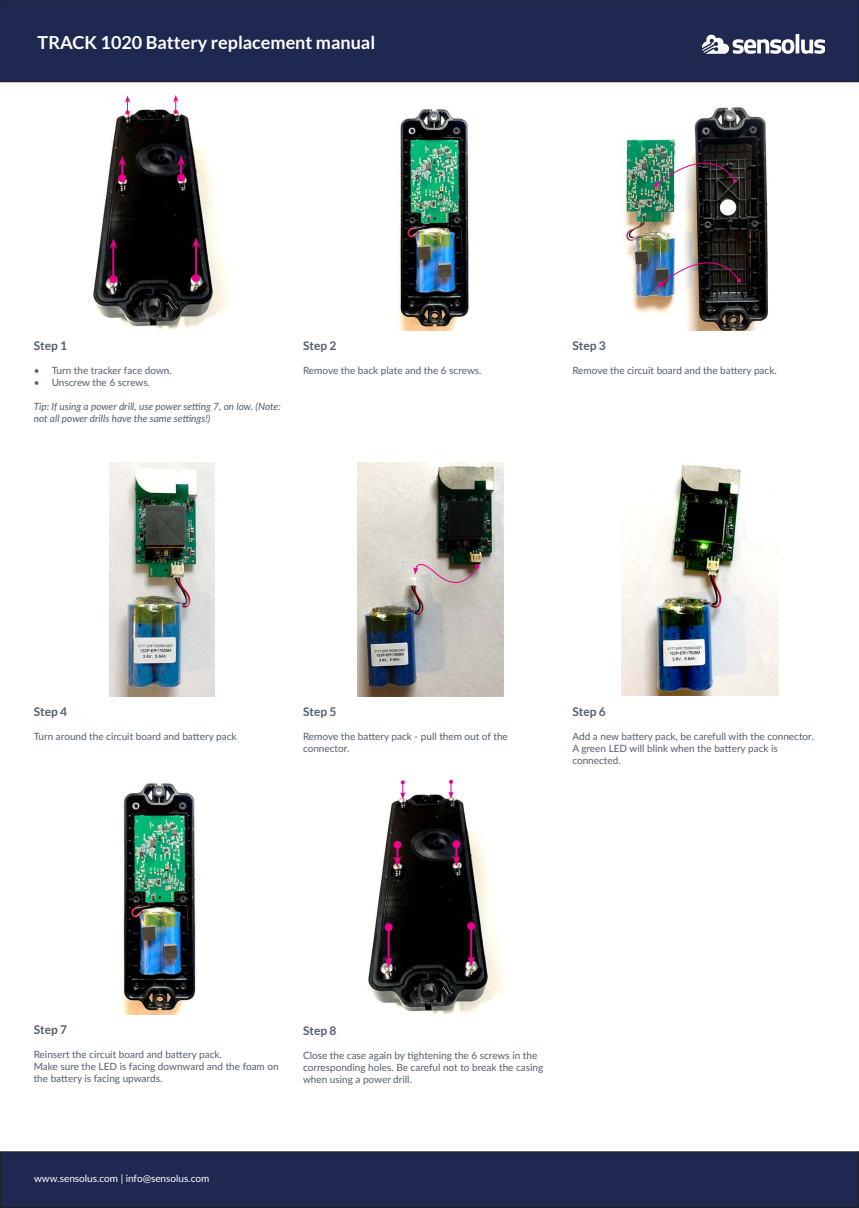
<style>
.page{position:relative;width:859px;height:1208px;background:#fff}
.page>*{position:absolute;margin:0;border:0;box-sizing:border-box;transform-origin:0 0}
.t1{font:700 18px "Lato";color:#fff}
.t2{font:700 12px "Lato";color:#535e6f}
.t3{font:10px/12px "Lato";color:#535e6f}
.t4{font:italic 10px/12px "Lato";color:#535e6f}
.t5{font:10px "Lato";color:#fff}
</style>
<div class="page">
<div style="left:1px;top:1151px;width:857px;height:56px;background:#1e2850"></div>
<div style="left:0;top:1151px;width:859px;height:57px;border:1px solid #221f1f"></div>
<div style="left:0;top:0;width:859px;height:82px;background:#1e2850"></div>
<svg style="left:702px;top:34px;width:123px;height:20px"></svg>
<img style="left:93px;top:109px;width:137px;height:221px">
<hr style="left:112px;top:245px;width:2px;height:34px;background:#ec008b">
<div style="left:109px;top:275px;width:8px;height:8px;background:#ec008b;border-radius:50%"></div>
<svg style="left:109px;top:238px;width:8px;height:11px"></svg>
<hr style="left:195px;top:244px;width:2px;height:34px;background:#ec008b">
<div style="left:192px;top:274px;width:8px;height:8px;background:#ec008b;border-radius:50%"></div>
<svg style="left:192px;top:237px;width:8px;height:11px"></svg>
<div style="left:177px;top:174px;width:8px;height:8px;background:#ec008b;border-radius:50%"></div>
<svg style="left:177px;top:155px;width:8px;height:23px"></svg>
<div style="left:118px;top:174px;width:8px;height:8px;background:#ec008b;border-radius:50%"></div>
<svg style="left:118px;top:156px;width:8px;height:22px"></svg>
<svg style="left:125px;top:95px;width:5px;height:19px"></svg>
<svg style="left:173px;top:95px;width:5px;height:19px"></svg>
<img style="left:398px;top:109px;width:72px;height:222px">
<img style="left:623px;top:107px;width:146px;height:224px">
<img style="left:653px;top:139px;width:84px;height:49px">
<img style="left:657px;top:238px;width:84px;height:49px">
<img style="left:109px;top:462px;width:105px;height:234px">
<img style="left:358px;top:462px;width:146px;height:234px">
<svg style="left:413px;top:555px;width:66px;height:43px;background:#aca09a"></svg>
<img style="left:622px;top:464px;width:157px;height:231px">
<img style="left:121px;top:780px;width:75px;height:234px">
<img style="left:368px;top:792px;width:137px;height:223px">
<hr style="left:388px;top:927px;width:2px;height:34px;background:#ec008b">
<svg style="left:385px;top:957px;width:7px;height:11px"></svg>
<div style="left:385px;top:923px;width:8px;height:8px;background:#ec008b;border-radius:50%"></div>
<hr style="left:470px;top:926px;width:2px;height:34px;background:#ec008b">
<svg style="left:467px;top:956px;width:8px;height:11px"></svg>
<div style="left:467px;top:922px;width:8px;height:8px;background:#ec008b;border-radius:50%"></div>
<svg style="left:452px;top:846px;width:8px;height:20px"></svg>
<div style="left:452px;top:840px;width:8px;height:8px;background:#ec008b;border-radius:50%"></div>
<svg style="left:394px;top:846px;width:7px;height:21px"></svg>
<div style="left:393px;top:840px;width:8px;height:8px;background:#ec008b;border-radius:50%"></div>
<svg style="left:400px;top:780px;width:5px;height:19px"></svg>
<svg style="left:448px;top:780px;width:6px;height:19px"></svg>
<h1 class="t1" style="left:38px;top:35px;width:339px">TRACK 1020 Battery replacement manual</h1>
<p class="t2" style="left:34px;top:341px;width:35px">Step 1</p>
<p class="t3" style="left:34px;top:365px;width:140px">• Turn the tracker face down.</p>
<p class="t3" style="left:34px;top:377px;width:118px">• Unscrew the 6 screws.</p>
<p class="t4" style="left:34px;top:400px;width:249px">Tip: If using a power drill, use power setting 7, on low. (Note: not all power drills have the same settings!)</p>
<p class="t2" style="left:303px;top:341px;width:35px">Step 2</p>
<p class="t3" style="left:303px;top:365px;width:180px">Remove the back plate and the 6 screws.</p>
<p class="t2" style="left:572px;top:341px;width:35px">Step 3</p>
<p class="t3" style="left:572px;top:364px;width:206px">Remove the circuit board and the battery pack.</p>
<p class="t2" style="left:34px;top:706px;width:35px">Step 4</p>
<p class="t3" style="left:34px;top:729px;width:204px">Turn around the circuit board and battery pack</p>
<p class="t2" style="left:303px;top:707px;width:35px">Step 5</p>
<p class="t3" style="left:303px;top:729px;width:206px">Remove the battery pack - pull them out of the connector.</p>
<p class="t2" style="left:572px;top:707px;width:35px">Step 6</p>
<p class="t3" style="left:572px;top:730px;width:243px">Add a new battery pack, be carefull with the connector.<br>A green LED will blink when the battery pack is connected.</p>
<p class="t2" style="left:34px;top:1025px;width:35px">Step 7</p>
<p class="t3" style="left:34px;top:1048px;width:246px">Reinsert the circuit board and battery pack.<br>Make sure the LED is facing downward and the foam on the battery is facing upwards.</p>
<p class="t2" style="left:303px;top:1025px;width:35px">Step 8</p>
<p class="t3" style="left:303px;top:1048px;width:242px">Close the case again by tightening the 6 screws in the corresponding holes. Be careful not to break the casing when using a power drill.</p>
<p class="t5" style="left:34px;top:1174px;width:177px">www.sensolus.com | info@sensolus.com</p>
</div>
